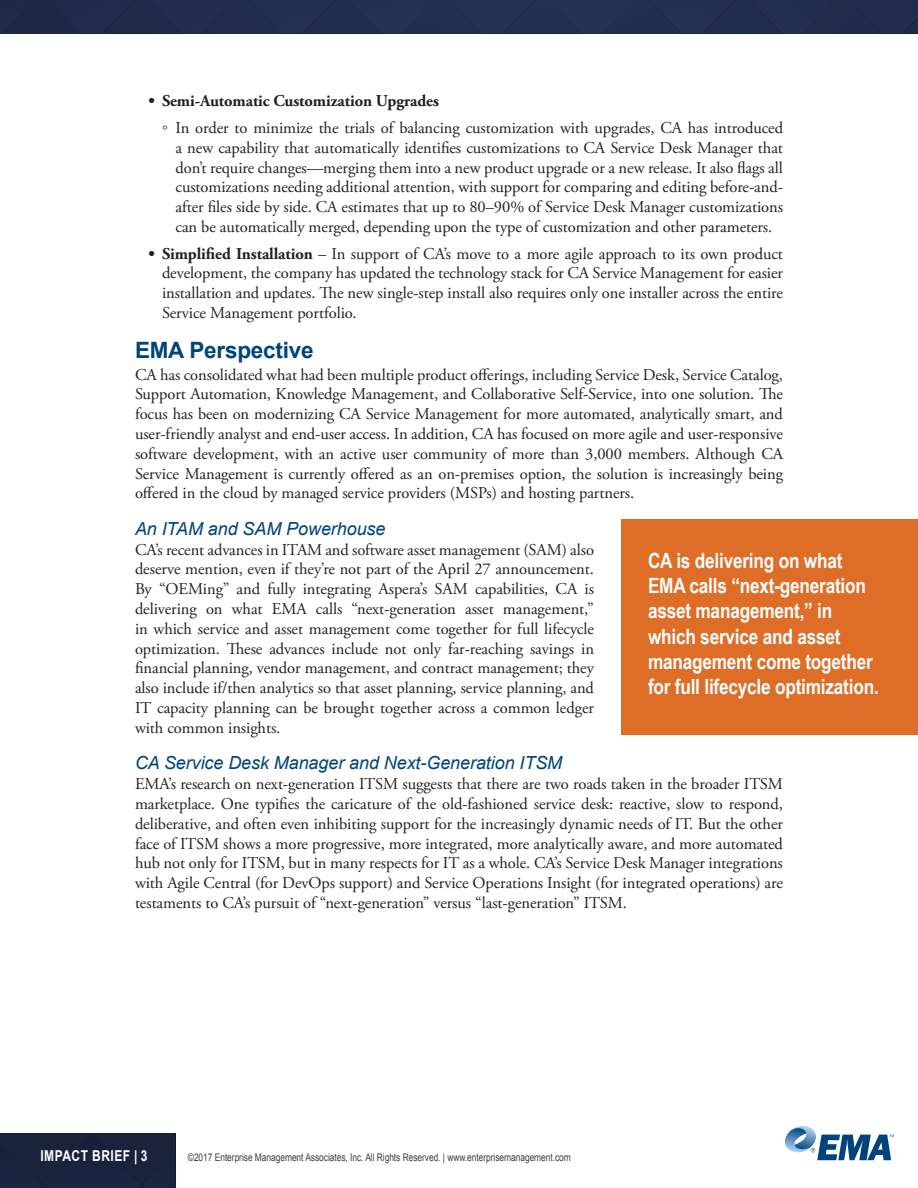
<style>
.page{position:relative;width:918px;height:1188px;background:#fff}
.page>*{position:absolute;margin:0;border:0;box-sizing:border-box;transform-origin:0 0}
.Heading_1{font:700 22.5px "Arial";letter-spacing:-.01em;color:#00447b}
.Pull_quote{font:700 21px/25.2px "Arial Narrow";letter-spacing:-.01em;color:#fff}
.Heading_2{font:italic 18px "Arial";letter-spacing:-.005em;color:#00447b}
.t1{font:16.5px/19.8px "Adobe Garamond Pro";letter-spacing:-.005em;color:#231f20;text-align:justify}
.t2{font:700 16.5px "Adobe Garamond Pro";letter-spacing:-.005em;color:#231f20}
.t3{font:700 15px "Arial";letter-spacing:.04em;color:#fff;scale:.8 1}
.t4{font:10.5px "Arial";letter-spacing:-.005em;color:#3e3e3f;scale:.8 1}
.s1{font-family:"Arial"}
.s2{font-weight:700}
</style>
<div class="page">
<div style="left:0;top:0;width:918px;height:34px;background:#222e4e"></div>
<svg style="left:784px;top:1126px;width:110px;height:34px"></svg>
<div style="left:0;top:1133px;width:176px;height:55px;background:#1a223c"></div>
<div style="left:621px;top:519px;width:297px;height:215px;background:#de6d27"></div>
<p class="t2" style="left:148px;top:92px;width:292px">• Semi-Automatic Customization Upgrades</p>
<p class="t1" style="left:176px;top:118px;width:609px;text-indent:-14px"><span class="s1">◦</span> In order to minimize the trials of balancing customization with upgrades, CA has introduced a new capability that automatically identifies customizations to CA Service Desk Manager that don’t require changes—merging them into a new product upgrade or a new release. It also flags all customizations needing additional attention, with support for comparing and editing before-and&shy;after files side by side. CA estimates that up to 80–90% of Service Desk Manager customizations can be automatically merged, depending upon the type of customization and other parameters.</p>
<p class="t1" style="left:162px;top:244px;width:623px;text-indent:-14px"><span class="s2">• Simplified Installation</span> – In support of CA’s move to a more agile approach to its own product development, the company has updated the technology stack for CA Service Management for easier installation and updates. The new single-step install also requires only one installer across the entire Service Management portfolio.</p>
<p class="Heading_1" style="left:135px;top:336px;width:180px">EMA Perspective</p>
<p class="t1" style="left:135px;top:365px;width:650px">CA has consolidated what had been multiple product offerings, including Service Desk, Service Catalog, Support Automation, Knowledge Management, and Collaborative Self-Service, into one solution. The focus has been on modernizing CA Service Management for more automated, analytically smart, and user-friendly analyst and end-user access. In addition, CA has focused on more agile and user-responsive software development, with an active user community of more than 3,000 members. Although CA Service Management is currently offered as an on-premises option, the solution is increasingly being offered in the cloud by managed service providers (MSPs) and hosting partners.</p>
<p class="Heading_2" style="left:135px;top:517px;width:252px">An ITAM and SAM Powerhouse</p>
<p class="t1" style="left:135px;top:540px;width:461px">CA’s recent advances in ITAM and software asset management (SAM) also deserve mention, even if they’re not part of the April 27 announcement.<br>By “OEMing” and fully integrating Aspera’s SAM capabilities, CA is delivering on what EMA calls “next-generation asset management,” in which service and asset management come together for full lifecycle optimization. These advances include not only far-reaching savings in financial planning, vendor management, and contract management; they also include if/then analytics so that asset planning, service planning, and IT capacity planning can be brought together across a common ledger with common insights.</p>
<p class="Heading_2" style="left:135px;top:751px;width:429px">CA Service Desk Manager and Next-Generation ITSM</p>
<p class="t1" style="left:135px;top:775px;width:650px">EMA’s research on next-generation ITSM suggests that there are two roads taken in the broader ITSM marketplace. One typifies the caricature of the old-fashioned service desk: reactive, slow to respond, deliberative, and often even inhibiting support for the increasingly dynamic needs of IT. But the other face of ITSM shows a more progressive, more integrated, more analytically aware, and more automated hub not only for ITSM, but in many respects for IT as a whole. CA’s Service Desk Manager integrations with Agile Central (for DevOps support) and Service Operations Insight (for integrated operations) are testaments to CA’s pursuit of “next-generation” versus “last-generation” ITSM.</p>
<p class="Pull_quote" style="left:648px;top:547px;width:232px">CA is delivering on what<br>EMA calls “next-generation asset management,” in which service and asset management come together for full lifecycle optimization.</p>
<p class="t3" style="left:40px;top:1146px;width:135px">IMPACT BRIEF | 3</p>
<p class="t4" style="left:188px;top:1150px;width:480px">©2017 Enterprise Management Associates, Inc. All Rights Reserved. | www.enterprisemanagement.com</p>
</div>
